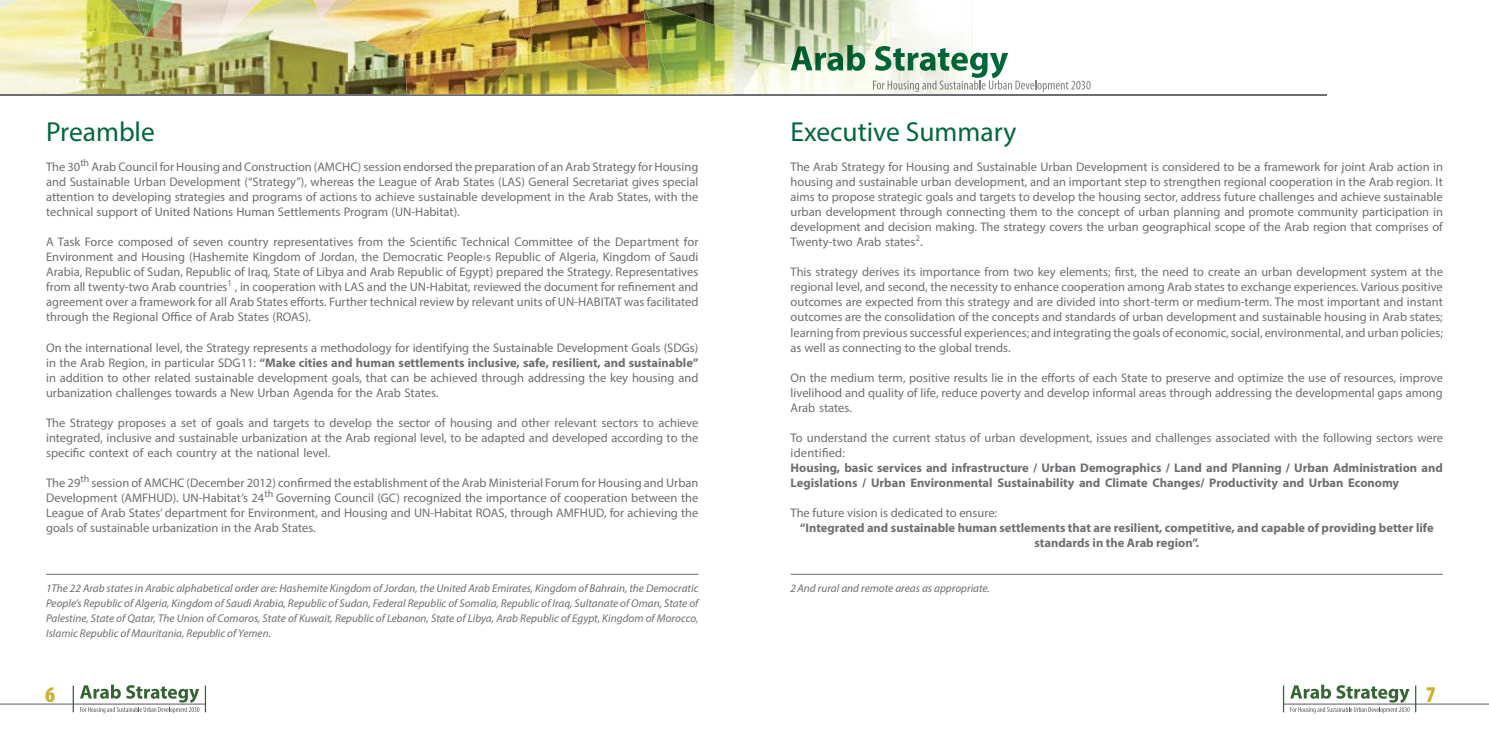
<style>
.page{position:relative;width:1489px;height:745px;background:#fff}
.page>*{position:absolute;margin:0;border:0;box-sizing:border-box;transform-origin:0 0}
.t1{font:27.5px "Myriad Pro";color:#00683d}
.t2{font:900 condensed 22.5px "Myriad Pro";color:#cab22e}
.t3{font:12.5px/15px "Myriad Pro";color:#6d6e71;text-align:justify}
.t4{font:700 12.5px/15px "Myriad Pro";color:#6d6e71}
.t5{font:italic 11.25px/15px "Myriad Pro";color:#6d6e71;text-align:justify}
.s1{font-weight:700}
.s2{font-size:13.75px}
</style>
<div class="page">
<svg style="left:1290px;top:684px;width:119px;height:28px"></svg>
<svg style="left:1282px;top:686px;width:1px;height:25px"></svg>
<hr style="left:1414px;top:685px;width:2px;height:26px;background:#336431">
<svg style="left:80px;top:684px;width:119px;height:28px"></svg>
<svg style="left:73px;top:685px;width:1px;height:26px"></svg>
<svg style="left:205px;top:685px;width:1px;height:26px"></svg>
<hr style="left:1282px;top:703px;width:206px;height:1px;background:#58595b">
<hr style="left:0;top:703px;width:206px;height:1px;background:#58595b">
<img style="left:661px;top:0;width:311px;height:94px">
<img style="left:393px;top:61px;width:12px;height:33px">
<img style="left:215px;top:10px;width:133px;height:84px">
<img style="left:348px;top:61px;width:45px;height:33px">
<img style="left:0;top:46px;width:215px;height:48px">
<img style="left:741px;top:63px;width:19px;height:31px">
<img style="left:760px;top:63px;width:76px;height:31px">
<img style="left:836px;top:21px;width:53px;height:73px">
<hr style="left:0;top:94px;width:1327px;height:1px;background:#6d6e71">
<img style="left:303px;top:0;width:18px;height:19px">
<img style="left:239px;top:0;width:51px;height:46px">
<img style="left:0;top:0;width:38px;height:12px">
<img style="left:145px;top:0;width:94px;height:46px">
<img style="left:38px;top:0;width:107px;height:25px">
<img style="left:0;top:25px;width:145px;height:25px">
<img style="left:405px;top:61px;width:81px;height:33px">
<img style="left:459px;top:0;width:38px;height:61px">
<img style="left:321px;top:0;width:138px;height:61px">
<img style="left:486px;top:44px;width:41px;height:40px">
<img style="left:497px;top:0;width:30px;height:44px">
<img style="left:321px;top:0;width:89px;height:19px">
<img style="left:527px;top:0;width:24px;height:84px">
<img style="left:551px;top:0;width:99px;height:84px">
<img style="left:406px;top:84px;width:327px;height:11px">
<img style="left:669px;top:1px;width:64px;height:87px">
<img style="left:245px;top:0;width:54px;height:16px">
<img style="left:282px;top:0;width:35px;height:10px">
<img style="left:643px;top:1px;width:26px;height:87px">
<svg style="left:790px;top:45px;width:75px;height:26px;background:#7ba985"></svg>
<svg style="left:873px;top:46px;width:217px;height:46px"></svg>
<hr style="left:46px;top:573px;width:652px;height:1px;background:#6d6e71">
<hr style="left:790px;top:573px;width:652px;height:1px;background:#6d6e71">
<h1 class="t1" style="left:46px;top:115px;width:110px">Preamble</h1>
<p class="t3" style="left:46px;top:159px;width:654px">The 30<sup>th</sup> Arab Council for Housing and Construction (AMCHC) session endorsed the preparation of an Arab Strategy for Housing and Sustainable Urban Development (“Strategy”), whereas the League of Arab States (LAS) General Secretariat gives special attention to developing strategies and programs of actions to achieve sustainable development in the Arab States, with the technical support of United Nations Human Settlements Program (UN-Habitat).</p>
<p class="t3" style="left:46px;top:234px;width:654px">A Task Force composed of seven country representatives from the Scientific Technical Committee of the Department for Environment and Housing (Hashemite Kingdom of Jordan, the Democratic People›s Republic of Algeria, Kingdom of Saudi Arabia, Republic of Sudan, Republic of Iraq, State of Libya and Arab Republic of Egypt) prepared the Strategy. Representatives from all twenty-two Arab countries<sup>1</sup> , in cooperation with LAS and the UN-Habitat, reviewed the document for refinement and agreement over a framework for all Arab States efforts. Further technical review by relevant units of UN-HABITAT was facilitated through the Regional Office of Arab States (ROAS).</p>
<p class="t3" style="left:46px;top:339px;width:653px">On the international level, the Strategy represents a methodology for identifying the Sustainable Development Goals (SDGs) in the Arab Region, in particular SDG11: <span class="s1">“Make cities and human settlements inclusive, safe, resilient, and sustainable” </span>in addition to other related sustainable development goals, that can be achieved through addressing the key housing and urbanization challenges towards a New Urban Agenda for the Arab States.</p>
<p class="t3" style="left:46px;top:414px;width:653px">The Strategy proposes a set of goals and targets to develop the sector of housing and other relevant sectors to achieve integrated, inclusive and sustainable urbanization at the Arab regional level, to be adapted and developed according to the specific context of each country at the national level.</p>
<p class="t3" style="left:46px;top:474px;width:654px">The 29<sup>th</sup> session of AMCHC (December 2012) confirmed the establishment of the Arab Ministerial Forum for Housing and Urban Development (AMFHUD). UN-Habitat’s 24<sup>th</sup> Governing Council (GC) recognized the importance of cooperation between the League of Arab States’ department for Environment, and Housing and UN-Habitat ROAS, through AMFHUD, for achieving the goals of sustainable urbanization in the Arab States.</p>
<p class="t5" style="left:46px;top:580px;width:653px">1The 22 Arab states in Arabic alphabetical order are: Hashemite Kingdom of Jordan, the United Arab Emirates, Kingdom of Bahrain, the Democratic People’s Republic of Algeria, Kingdom of Saudi Arabia, Republic of Sudan, Federal Republic of Somalia, Republic of Iraq, Sultanate of Oman, State of Palestine, State of Qatar, The Union of Comoros, State of Kuwait, Republic of Lebanon, State of Libya, Arab Republic of Egypt, Kingdom of Morocco, Islamic Republic of Mauritania, Republic of Yemen.</p>
<h1 class="t1" style="left:790px;top:115px;width:227px">Executive Summary</h1>
<p class="t3" style="left:790px;top:159px;width:654px">The Arab Strategy for Housing and Sustainable Urban Development is considered to be a framework for joint Arab action in housing and sustainable urban development, and an important step to strengthen regional cooperation in the Arab region. It aims to propose strategic goals and targets to develop the housing sector, address future challenges and achieve sustainable urban development through connecting them to the concept of urban planning and promote community participation in development and decision making. The strategy covers the urban geographical scope of the Arab region that comprises of Twenty-two Arab states<sup>2</sup><span class="s2">.</span></p>
<p class="t3" style="left:790px;top:264px;width:654px">This strategy derives its importance from two key elements; first, the need to create an urban development system at the regional level, and second, the necessity to enhance cooperation among Arab states to exchange experiences. Various positive outcomes are expected from this strategy and are divided into short-term or medium-term. The most important and instant outcomes are the consolidation of the concepts and standards of urban development and sustainable housing in Arab states; learning from previous successful experiences; and integrating the goals of economic, social, environmental, and urban policies; as well as connecting to the global trends.</p>
<p class="t3" style="left:790px;top:369px;width:654px">On the medium term, positive results lie in the efforts of each State to preserve and optimize the use of resources, improve livelihood and quality of life, reduce poverty and develop informal areas through addressing the developmental gaps among Arab states.</p>
<p class="t3" style="left:790px;top:429px;width:653px">To understand the current status of urban development, issues and challenges associated with the following sectors were identified:</p>
<p class="t4" style="left:790px;top:459px;width:653px">Housing, basic services and infrastructure / Urban Demographics / Land and Planning / Urban Administration and<br>Legislations / Urban Environmental Sustainability and Climate Changes/ Productivity and Urban Economy</p>
<p class="t3" style="left:790px;top:504px;width:208px">The future vision is dedicated to ensure:</p>
<p class="t4" style="left:799px;top:519px;width:635px;text-align:center">“Integrated and sustainable human settlements that are resilient, competitive, and capable of providing better life standards in the Arab region”.</p>
<p class="t5" style="left:790px;top:580px;width:201px">2And rural and remote areas as appropriate.</p>
<h2 class="t2" style="left:45px;top:681px;width:11px">6</h2>
<h2 class="t2" style="left:1425px;top:681px;width:11px">7</h2>
</div>
